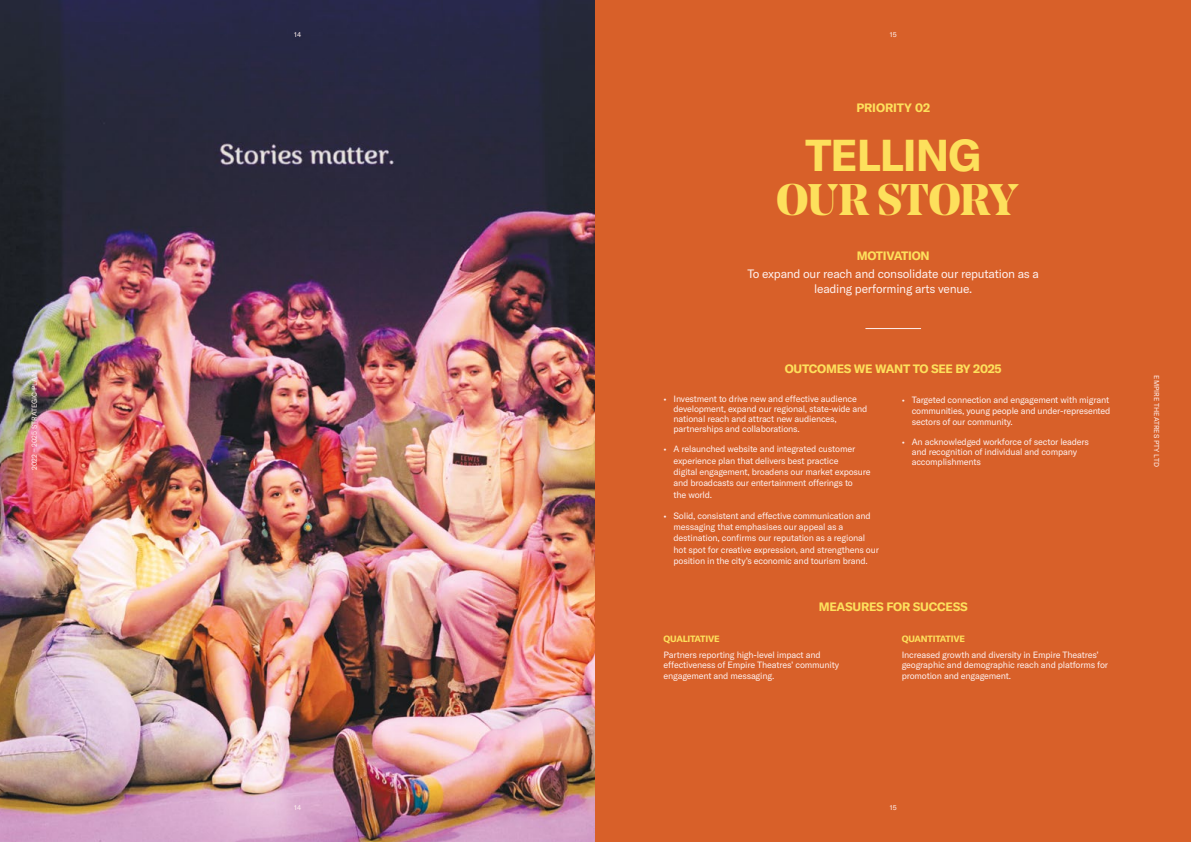
<style>
.page{position:relative;width:1191px;height:842px;background:#fff}
.page>*{position:absolute;margin:0;border:0;box-sizing:border-box;transform-origin:0 0}
.t1{font:700 44px "Noe Display";letter-spacing:-.025em;color:#fde05c}
.t2{font:700 44px "GT America";letter-spacing:-.025em;color:#fde05c}
.t3{font:12px/15px "GT America";letter-spacing:-.02em;color:#fef0ee;text-align:center}
.t4{font:700 12px "GT America";letter-spacing:-.02em;color:#fde05c}
.t5{font:9px/11.3px "GT America";letter-spacing:-.02em;color:#fef0ee}
.t6{font:700 9px "GT America";letter-spacing:-.02em;color:#fde05c}
.t7{font:7px "GT America";color:#fef0ee}
</style>
<div class="page">
<img style="left:0;top:0;width:595px;height:842px">
<div style="left:595px;top:0;width:596px;height:842px;background:#d86029"></div>
<hr style="left:865px;top:328px;width:56px;height:1px;background:#fef0ee">
<p class="t7" style="left:30px;top:470px;width:99px;rotate:-90deg">2022 – 2025 STRATEGIC PLAN</p>
<p class="t7" style="left:294px;top:30px;width:8px">14</p>
<p class="t7" style="left:294px;top:803px;width:8px">14</p>
<p class="t7" style="left:890px;top:30px;width:8px">15</p>
<h2 class="t4" style="left:856px;top:101px;width:75px">PRIORITY 02</h2>
<h1 class="t2" style="left:805px;top:128px;width:178px">TELLING</h1>
<h1 class="t1" style="left:776px;top:170px;width:244px">OUR STORY</h1>
<h2 class="t4" style="left:856px;top:249px;width:74px">MOTIVATION</h2>
<h2 class="t3" style="left:747px;top:266px;width:293px">To expand our reach and consolidate our reputation as a leading performing arts venue.</h2>
<h2 class="t4" style="left:784px;top:361px;width:218px">OUTCOMES WE WANT TO SEE BY 2025</h2>
<p class="t5" style="left:673px;top:394px;width:195px;line-height:10px;text-indent:-10px">• Investment to drive new and effective audience development, expand our regional, state-wide and national reach and attract new audiences, partnerships and collaborations.</p>
<p class="t5" style="left:673px;top:443px;width:199px;text-indent:-10px">• A relaunched website and integrated customer experience plan that delivers best practice<br>digital engagement, broadens our market exposure and broadcasts our entertainment offerings to<br>the world.</p>
<p class="t5" style="left:673px;top:510px;width:207px;text-indent:-10px">• Solid, consistent and effective communication and messaging that emphasises our appeal as a destination, confirms our reputation as a regional hot spot for creative expression, and strengthens our position in the city’s economic and tourism brand.</p>
<p class="t5" style="left:911px;top:394px;width:200px;text-indent:-10px">• Targeted connection and engagement with migrant communities, young people and under-represented sectors of our community.</p>
<p class="t5" style="left:911px;top:437px;width:179px;line-height:10px;text-indent:-10px">• An acknowledged workforce of sector leaders and recognition of individual and company accomplishments</p>
<h2 class="t4" style="left:818px;top:599px;width:151px">MEASURES FOR SUCCESS</h2>
<p class="t6" style="left:663px;top:633px;width:58px">QUALITATIVE</p>
<p class="t5" style="left:663px;top:649px;width:177px;line-height:10.5px">Partners reporting high-level impact and effectiveness of Empire Theatres’ community engagement and messaging.</p>
<p class="t6" style="left:901px;top:633px;width:65px">QUANTITATIVE</p>
<p class="t5" style="left:901px;top:649px;width:208px;line-height:10.5px">Increased growth and diversity in Empire Theatres’ geographic and demographic reach and platforms for promotion and engagement.</p>
<p class="t7" style="left:1160px;top:375px;width:93px;rotate:90deg">EMPIRE THEATRES PTY LTD</p>
<p class="t7" style="left:890px;top:803px;width:8px">15</p>
</div>
